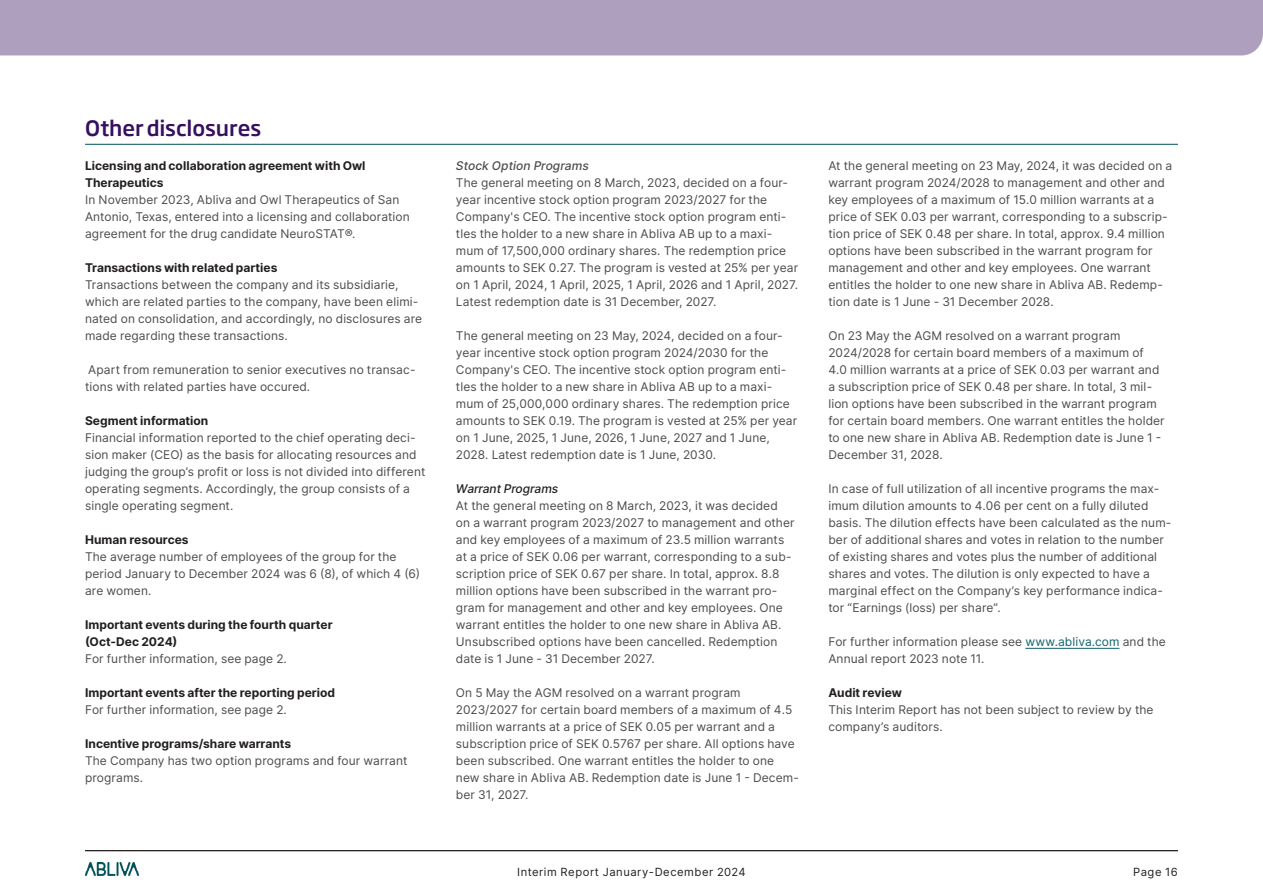
<style>
.page{position:relative;width:1263px;height:893px;background:#fff}
.page>*{position:absolute;margin:0;border:0;box-sizing:border-box;transform-origin:0 0}
.Rubrik_-2-_lila{font:500 21px "Soho Gothic Pro";letter-spacing:-.005em;color:#370f5e}
.Brödtext{font:12px/17px "Inter";letter-spacing:.01em;color:#4b4c4d}
.Underrubrik{font:700 12px/17px "Inter";color:#231f20}
.Brödtext-2{font:italic 500 12px "Inter";letter-spacing:.005em;color:#4b4c4d}
.Underrubrik-2{font:italic 500 12px "Inter";letter-spacing:-.01em;color:#231f20}
.t1{font:11.25px "Inter";letter-spacing:.045em;color:#231f20}
.s1{color:#11626b}
</style>
<div class="page">
<img style="left:85px;top:862px;width:53px;height:14px">
<hr style="left:85px;top:850px;width:1093px;height:1px;background:#231f20">
<hr style="left:85px;top:144px;width:1093px;height:1px;background:#005159">
<hr style="left:1025px;top:648px;width:94px;height:1px;background:#11626b">
<div style="left:0;top:0;width:1263px;height:55px;background:#af9fbf"></div>
<p class="Rubrik_-2-_lila" style="left:85px;top:111px;width:178px">Other disclosures</p>
<p class="Underrubrik" style="left:85px;top:157px;width:282px">Licensing and collaboration agreement with Owl<br>Therapeutics</p>
<p class="Brödtext" style="left:85px;top:191px;width:326px">In November 2023, Abliva and Owl Therapeutics of San<br>Antonio, Texas, entered into a licensing and collaboration agreement for the drug candidate NeuroSTAT®.</p>
<p class="Underrubrik" style="left:85px;top:259px;width:194px">Transactions with related parties</p>
<p class="Brödtext" style="left:85px;top:276px;width:339px">Transactions between the company and its subsidiarie, which are related parties to the company, have been elimi&shy;nated on consolidation, and accordingly, no disclosures are made regarding these transactions.</p>
<p class="Brödtext" style="left:85px;top:361px;width:332px">Apart from remuneration to senior executives no transac&shy;tions with related parties have occured.</p>
<p class="Underrubrik" style="left:85px;top:412px;width:125px">Segment information</p>
<p class="Brödtext" style="left:85px;top:429px;width:342px">Financial information reported to the chief operating deci&shy;sion maker (CEO) as the basis for allocating resources and judging the group’s profit or loss is not divided into different operating segments. Accordingly, the group consists of a single operating segment.</p>
<p class="Underrubrik" style="left:85px;top:531px;width:105px">Human resources</p>
<p class="Brödtext" style="left:85px;top:548px;width:337px">The average number of employees of the group for the period January to December 2024 was 6 (8), of which 4 (6) are women.</p>
<p class="Underrubrik" style="left:85px;top:616px;width:249px">Important events during the fourth quarter (Oct-Dec 2024)</p>
<p class="Brödtext" style="left:85px;top:650px;width:203px">For further information, see page 2.</p>
<p class="Underrubrik" style="left:85px;top:684px;width:252px">Important events after the reporting period</p>
<p class="Brödtext" style="left:85px;top:701px;width:203px">For further information, see page 2.</p>
<p class="Underrubrik" style="left:85px;top:735px;width:208px">Incentive programs/share warrants</p>
<p class="Brödtext" style="left:85px;top:752px;width:324px">The Company has two option programs and four warrant programs.</p>
<p class="Brödtext-2" style="left:456px;top:157px;width:134px">Stock Option Programs</p>
<p class="Brödtext" style="left:456px;top:174px;width:344px">The general meeting on 8 March, 2023, decided on a four&shy;year incentive stock option program 2023/2027 for the Company's CEO. The incentive stock option program enti&shy;tles the holder to a new share in Abliva AB up to a maxi&shy;mum of 17,500,000 ordinary shares. The redemption price amounts to SEK 0.27. The program is vested at 25% per year on 1 April, 2024, 1 April, 2025, 1 April, 2026 and 1 April, 2027.<br>Latest redemption date is 31 December, 2027.</p>
<p class="Brödtext" style="left:456px;top:327px;width:343px">The general meeting on 23 May, 2024, decided on a four&shy;year incentive stock option program 2024/2030 for the Company's CEO. The incentive stock option program enti&shy;tles the holder to a new share in Abliva AB up to a maxi&shy;mum of 25,000,000 ordinary shares. The redemption price amounts to SEK 0.19. The program is vested at 25% per year on 1 June, 2025, 1 June, 2026, 1 June, 2027 and 1 June, 2028. Latest redemption date is 1 June, 2030.</p>
<p class="Underrubrik-2" style="left:456px;top:480px;width:104px">Warrant Programs</p>
<p class="Brödtext" style="left:456px;top:497px;width:340px">At the general meeting on 8 March, 2023, it was decided on a warrant program 2023/2027 to management and other and key employees of a maximum of 23.5 million warrants at a price of SEK 0.06 per warrant, corresponding to a sub&shy;scription price of SEK 0.67 per share. In total, approx. 8.8 million options have been subscribed in the warrant pro&shy;gram for management and other and key employees. One warrant entitles the holder to one new share in Abliva AB.<br>Unsubscribed options have been cancelled. Redemption date is 1 June - 31 December 2027.</p>
<p class="Brödtext" style="left:456px;top:684px;width:344px">On 5 May the AGM resolved on a warrant program 2023/2027 for certain board members of a maximum of 4.5 million warrants at a price of SEK 0.05 per warrant and a subscription price of SEK 0.5767 per share. All options have been subscribed. One warrant entitles the holder to one new share in Abliva AB. Redemption date is June 1 - Decem&shy;ber 31, 2027.</p>
<p class="Brödtext" style="left:828px;top:157px;width:345px">At the general meeting on 23 May, 2024, it was decided on a warrant program 2024/2028 to management and other and key employees of a maximum of 15.0 million warrants at a price of SEK 0.03 per warrant, corresponding to a subscrip&shy;tion price of SEK 0.48 per share. In total, approx. 9.4 million options have been subscribed in the warrant program for management and other and key employees. One warrant entitles the holder to one new share in Abliva AB. Redemp&shy;tion date is 1 June - 31 December 2028.</p>
<p class="Brödtext" style="left:828px;top:327px;width:338px">On 23 May the AGM resolved on a warrant program 2024/2028 for certain board members of a maximum of 4.0 million warrants at a price of SEK 0.03 per warrant and a subscription price of SEK 0.48 per share. In total, 3 mil&shy;lion options have been subscribed in the warrant program for certain board members. One warrant entitles the holder to one new share in Abliva AB. Redemption date is June 1 - December 31, 2028.</p>
<p class="Brödtext" style="left:828px;top:480px;width:345px">In case of full utilization of all incentive programs the max&shy;imum dilution amounts to 4.06 per cent on a fully diluted basis. The dilution effects have been calculated as the num&shy;ber of additional shares and votes in relation to the number of existing shares and votes plus the number of additional shares and votes. The dilution is only expected to have a marginal effect on the Company’s key performance indica&shy;tor “Earnings (loss) per share”.</p>
<p class="Brödtext" style="left:828px;top:633px;width:339px">For further information please see <span class="s1">www.abliva.com</span> and the<br>Annual report 2023 note 11.</p>
<p class="Underrubrik" style="left:828px;top:684px;width:75px">Audit review</p>
<p class="Brödtext" style="left:828px;top:701px;width:327px">This Interim Report has not been subject to review by the company’s auditors.</p>
<p class="t1" style="left:517px;top:864px;width:230px">Interim Report January-December 2024</p>
<p class="t1" style="left:1133px;top:864px;width:46px">Page 16</p>
</div>
